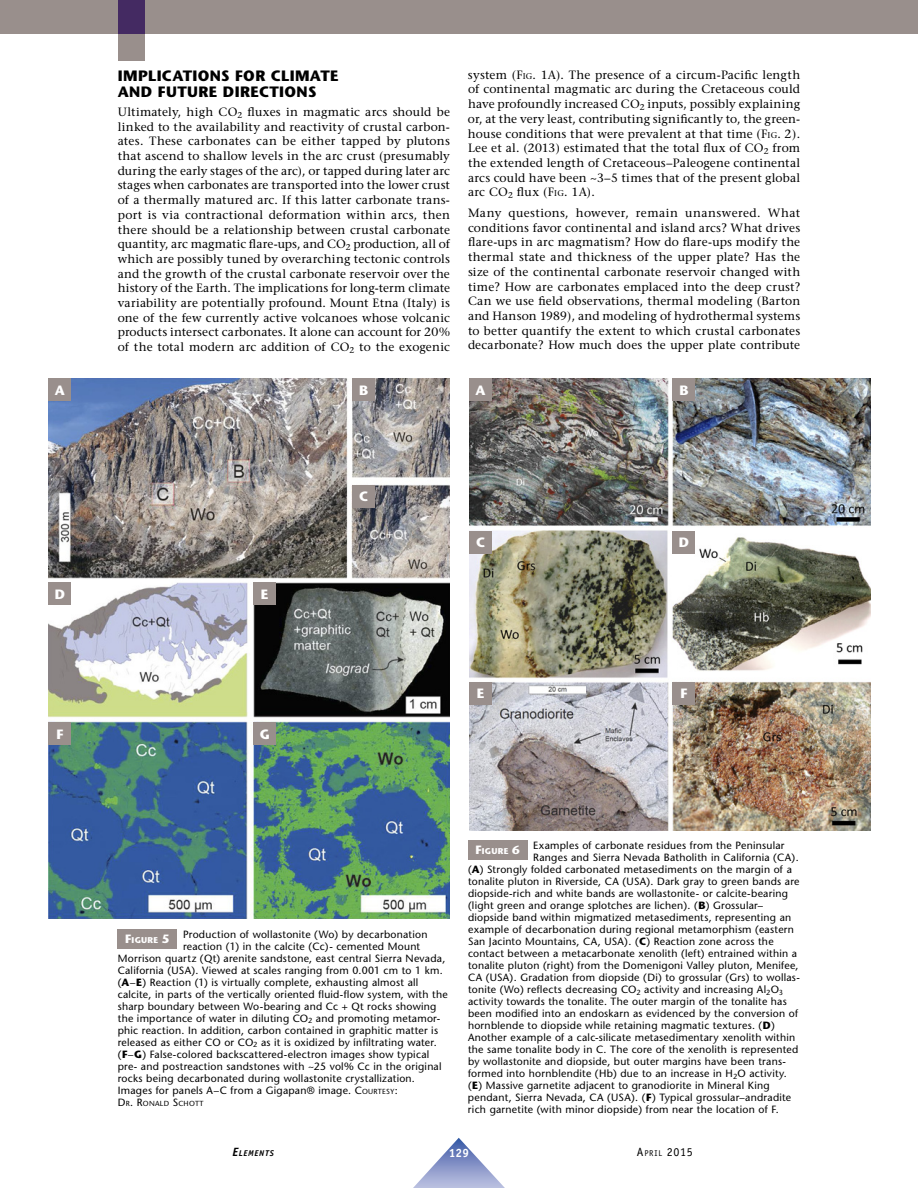
<style>
.page{position:relative;width:918px;height:1188px;background:#fff}
.page>*{position:absolute;margin:0;border:0;box-sizing:border-box;transform-origin:0 0}
.t1{font:700 15px/15.8px "Stone Sans";letter-spacing:.025em;color:#000}
.t2{font:700 13.5px "Stone Sans";color:#fff}
.t3{font:12px/14.7px "Stone Serif";letter-spacing:.01em;color:#000;text-align:justify}
.t4{font:12px "Officina Sans";color:#000}
.t5{font:700 12px "Officina Sans";color:#fff}
.t6{font:10.5px "Stone Sans";letter-spacing:.02em;color:#000}
.t7{font:italic 700 8.4px "Officina Sans";letter-spacing:.08em;color:#000}
.t8{font:7.35px "Stone Sans";letter-spacing:.04em;color:#000}
.s1{font-size:8.4px}
.s2{font-weight:700;font-size:12px;color:#fff}
.s3{font-weight:700}
.s4{font-size:7.35px}
.s5{font-size:10.5px}
.s6{font-size:12px}
</style>
<div class="page">
<svg style="left:413px;top:1138px;width:92px;height:50px"></svg>
<div style="left:0;top:0;width:918px;height:34px;background:#998f8c"></div>
<div style="left:118px;top:34px;width:27px;height:27px;background:#998f8c"></div>
<div style="left:118px;top:0;width:27px;height:34px;background:#442a62"></div>
<div style="left:118px;top:929px;width:59px;height:19px;background:#998f8c"></div>
<div style="left:468px;top:841px;width:59px;height:19px;background:#998f8c"></div>
<img style="left:49px;top:378px;width:401px;height:540px">
<img style="left:469px;top:378px;width:402px;height:453px">
<div style="left:49px;top:378px;width:22px;height:23px;background:#998f8c"></div>
<div style="left:49px;top:583px;width:22px;height:22px;background:#998f8c"></div>
<div style="left:49px;top:723px;width:22px;height:22px;background:#998f8c"></div>
<div style="left:254px;top:723px;width:22px;height:22px;background:#998f8c"></div>
<div style="left:254px;top:583px;width:22px;height:22px;background:#998f8c"></div>
<div style="left:352px;top:378px;width:23px;height:23px;background:#998f8c"></div>
<div style="left:673px;top:378px;width:22px;height:23px;background:#998f8c"></div>
<div style="left:469px;top:378px;width:23px;height:23px;background:#998f8c"></div>
<div style="left:469px;top:531px;width:23px;height:23px;background:#998f8c"></div>
<div style="left:469px;top:682px;width:23px;height:23px;background:#998f8c"></div>
<div style="left:673px;top:682px;width:22px;height:23px;background:#998f8c"></div>
<div style="left:673px;top:531px;width:22px;height:23px;background:#998f8c"></div>
<div style="left:352px;top:485px;width:23px;height:22px;background:#998f8c"></div>
<p class="t2" style="left:55px;top:385px;width:12px">A</p>
<p class="t2" style="left:55px;top:589px;width:12px">D</p>
<h1 class="t1" style="left:118px;top:69px;width:222px">IMPLICATIONS FOR CLIMATE<br>AND FUTURE DIRECTIONS</h1>
<p class="t3" style="left:118px;top:106px;width:334px">Ultimately, high CO<sub>2</sub> fluxes in magmatic arcs should be linked to the availability and reactivity of crustal carbon&shy;ates. These carbonates can be either tapped by plutons that ascend to shallow levels in the arc crust (presumably during the early stages of the arc), or tapped during later arc stages when carbonates are transported into the lower crust of a thermally matured arc. If this latter carbonate trans&shy;port is via contractional deformation within arcs, then there should be a relationship between crustal carbonate quantity, arc magmatic flare-ups, and CO<sub>2</sub> production, all of which are possibly tuned by overarching tectonic controls and the growth of the crustal carbonate reservoir over the history of the Earth. The implications for long-term climate variability are potentially profound. Mount Etna (Italy) is one of the few currently active volcanoes whose volcanic products intersect carbonates. It alone can account for 20% of the total modern arc addition of CO<sub>2</sub> to the exogenic</p>
<p class="t3" style="left:468px;top:68px;width:334px">system (F<span class="s1">IG</span>. 1A). The presence of a circum-Pacific length of continental magmatic arc during the Cretaceous could have profoundly increased CO<sub>2</sub> inputs, possibly explaining or, at the very least, contributing significantly to, the green&shy;house conditions that were prevalent at that time (F<span class="s1">IG</span>. 2).<br>Lee et al. (2013) estimated that the total flux of CO<sub>2</sub> from the extended length of Cretaceous–Paleogene continental arcs could have been ~3–5 times that of the present global arc CO<sub>2</sub> flux (F<span class="s1">IG</span>. 1A).</p>
<p class="t3" style="left:468px;top:207px;width:334px">Many questions, however, remain unanswered. What conditions favor continental and island arcs? What drives flare-ups in arc magmatism? How do flare-ups modify the thermal state and thickness of the upper plate? Has the size of the continental carbonate reservoir changed with time? How are carbonates emplaced into the deep crust?<br>Can we use field observations, thermal modeling (Barton and Hanson 1989), and modeling of hydrothermal systems to better quantify the extent to which crustal carbonates decarbonate? How much does the upper plate contribute</p>
<p class="t2" style="left:359px;top:385px;width:11px">B</p>
<p class="t2" style="left:476px;top:385px;width:12px">A</p>
<p class="t2" style="left:679px;top:385px;width:11px">B</p>
<p class="t2" style="left:261px;top:589px;width:9px">E</p>
<p class="t2" style="left:359px;top:491px;width:11px">C</p>
<p class="t2" style="left:476px;top:537px;width:11px">C</p>
<p class="t2" style="left:679px;top:537px;width:12px">D</p>
<p class="t2" style="left:477px;top:689px;width:9px">E</p>
<p class="t2" style="left:680px;top:689px;width:9px">F</p>
<p class="t2" style="left:56px;top:729px;width:9px">F</p>
<p class="t2" style="left:260px;top:729px;width:12px">G</p>
<p class="t6" style="left:125px;top:930px;width:304px"><span class="s2">F</span><sub>IGURE</sub> <span class="s2">5</span> Production of wollastonite (Wo) by decarbonation</p>
<p class="t6" style="left:183px;top:942px;width:239px">reaction (1) in the calcite (Cc)- cemented Mount</p>
<p class="t6" style="left:118px;top:954px;width:329px">Morrison quartz (Qt) arenite sandstone, east central Sierra Nevada,</p>
<p class="t6" style="left:118px;top:966px;width:326px">California (USA). Viewed at scales ranging from 0.001 cm to 1 km.</p>
<p class="t6" style="left:118px;top:978px;width:302px">(<span class="s3">A</span>–<span class="s3">E</span>) Reaction (1) is virtually complete, exhausting almost all</p>
<p class="t6" style="left:118px;top:990px;width:332px">calcite, in parts of the vertically oriented fluid-flow system, with the</p>
<p class="t6" style="left:118px;top:1002px;width:320px">sharp boundary between Wo-bearing and Cc + Qt rocks showing</p>
<p class="t6" style="left:118px;top:1014px;width:324px">the importance of water in diluting CO<sub>2</sub> and promoting metamor-</p>
<p class="t6" style="left:118px;top:1026px;width:322px">phic reaction. In addition, carbon contained in graphitic matter is</p>
<p class="t6" style="left:118px;top:1038px;width:321px">released as either CO or CO<sub>2</sub> as it is oxidized by infiltrating water.</p>
<p class="t6" style="left:118px;top:1050px;width:313px">(<span class="s3">F</span>–<span class="s3">G</span>) False-colored backscattered-electron images show typical</p>
<p class="t6" style="left:118px;top:1062px;width:325px">pre- and postreaction sandstones with ~25 vol% Cc in the original</p>
<p class="t6" style="left:118px;top:1074px;width:299px">rocks being decarbonated during wollastonite crystallization.</p>
<p class="t6" style="left:118px;top:1086px;width:282px">Images for panels A–C from a Gigapan® image. C<span class="s4">OURTESY</span>:</p>
<p class="t8" style="left:118px;top:1101px;width:88px"><span class="s5">D</span>R<span class="s5">. R</span>ONALD <span class="s5">S</span>CHOTT</p>
<p class="t6" style="left:475px;top:842px;width:311px"><span class="s2">F</span><sub>IGURE</sub> <span class="s2">6</span> Examples of carbonate residues from the Peninsular</p>
<p class="t6" style="left:533px;top:854px;width:267px">Ranges and Sierra Nevada Batholith in California (CA).</p>
<p class="t6" style="left:468px;top:866px;width:325px">(<span class="s3">A</span>) Strongly folded carbonated metasediments on the margin of a</p>
<p class="t6" style="left:468px;top:878px;width:333px">tonalite pluton in Riverside, CA (USA). Dark gray to green bands are</p>
<p class="t6" style="left:468px;top:890px;width:322px">diopside-rich and white bands are wollastonite- or calcite-bearing</p>
<p class="t6" style="left:468px;top:902px;width:297px">(light green and orange splotches are lichen). (<span class="s3">B</span>) Grossular–</p>
<p class="t6" style="left:468px;top:914px;width:325px">diopside band within migmatized metasediments, representing an</p>
<p class="t6" style="left:468px;top:926px;width:328px">example of decarbonation during regional metamorphism (eastern</p>
<p class="t6" style="left:468px;top:938px;width:307px">San Jacinto Mountains, CA, USA). (<span class="s3">C</span>) Reaction zone across the</p>
<p class="t6" style="left:468px;top:950px;width:331px">contact between a metacarbonate xenolith (left) entrained within a</p>
<p class="t6" style="left:468px;top:962px;width:332px">tonalite pluton (right) from the Domenigoni Valley pluton, Menifee,</p>
<p class="t6" style="left:468px;top:974px;width:333px">CA (USA). Gradation from diopside (Di) to grossular (Grs) to wollas-</p>
<p class="t6" style="left:468px;top:986px;width:316px">tonite (Wo) reflects decreasing CO<sub>2</sub> activity and increasing Al<sub>2</sub>O<sub>3</sub></p>
<p class="t6" style="left:468px;top:998px;width:320px">activity towards the tonalite. The outer margin of the tonalite has</p>
<p class="t6" style="left:468px;top:1010px;width:332px">been modified into an endoskarn as evidenced by the conversion of</p>
<p class="t6" style="left:468px;top:1022px;width:308px">hornblende to diopside while retaining magmatic textures. (<span class="s3">D</span>)</p>
<p class="t6" style="left:468px;top:1034px;width:329px">Another example of a calc-silicate metasedimentary xenolith within</p>
<p class="t6" style="left:468px;top:1046px;width:332px">the same tonalite body in C. The core of the xenolith is represented</p>
<p class="t6" style="left:468px;top:1058px;width:319px">by wollastonite and diopside, but outer margins have been trans-</p>
<p class="t6" style="left:468px;top:1070px;width:320px">formed into hornblendite (Hb) due to an increase in H<sub>2</sub>O activity.</p>
<p class="t6" style="left:468px;top:1082px;width:303px">(<span class="s3">E</span>) Massive garnetite adjacent to granodiorite in Mineral King</p>
<p class="t6" style="left:468px;top:1094px;width:325px">pendant, Sierra Nevada, CA (USA). (<span class="s3">F</span>) Typical grossular–andradite</p>
<p class="t6" style="left:468px;top:1106px;width:312px">rich garnetite (with minor diopside) from near the location of F.</p>
<p class="t7" style="left:232px;top:1150px;width:43px"><span class="s6">E</span>LEMENTS</p>
<p class="t5" style="left:449px;top:1149px;width:22px">129</p>
<p class="t4" style="left:637px;top:1147px;width:57px">A<span class="s1">PRIL</span> 2015</p>
</div>
